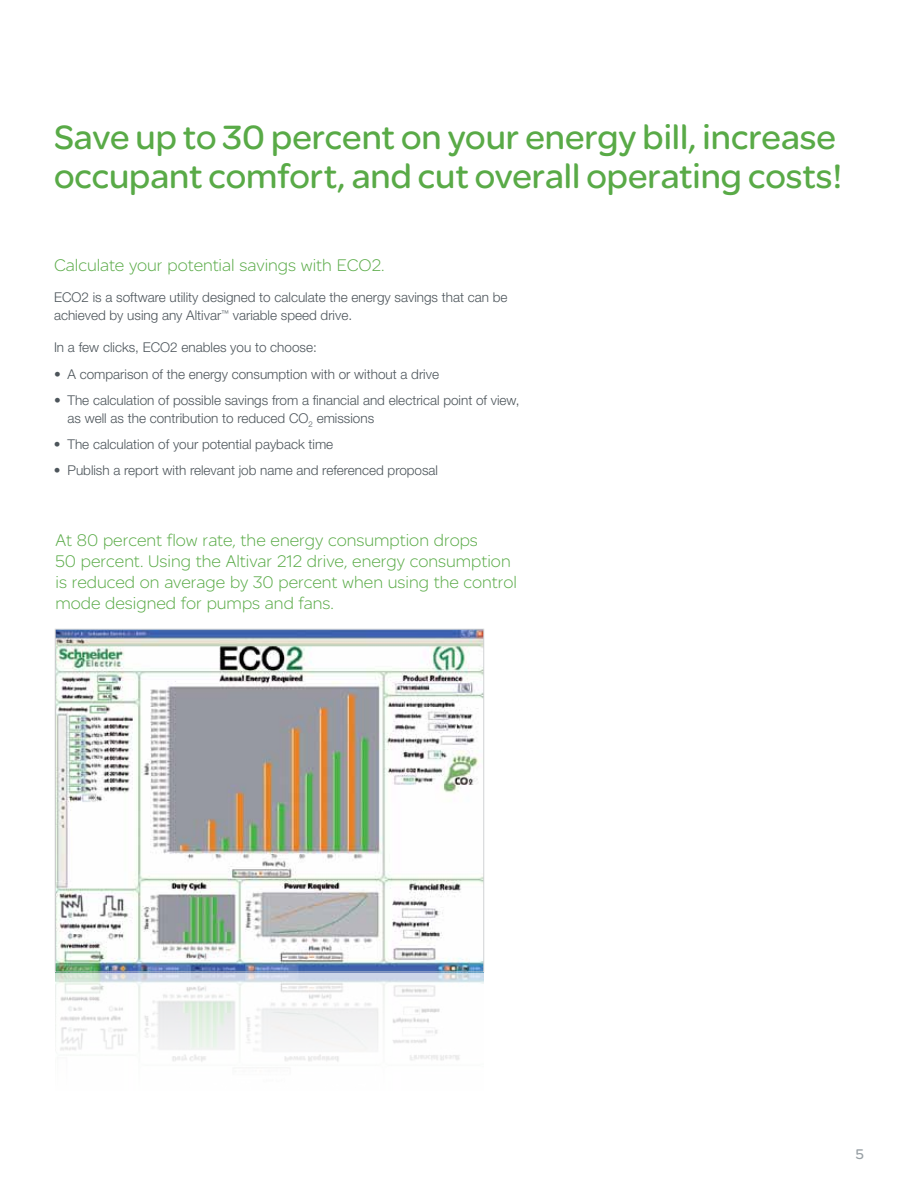
<style>
.page{position:relative;width:918px;height:1188px;background:#fff}
.page>*{position:absolute;margin:0;border:0;box-sizing:border-box;transform-origin:0 0}
.t1{font:36px/39px "SE Optimist";color:#59aa47}
.t2{font:300 18px/21px "SE Optimist";color:#59aa47}
.t3{font:15px "SE Optimist";color:#979fa4}
.t4{font:300 13.5px/18px "Helvetica Neue LT Std";color:#4d555b}
</style>
<div class="page">
<img style="left:55px;top:631px;width:429px;height:431px">
<div style="left:55px;top:629px;width:429px;height:343px;border:1px solid #d0d2d4"></div>
<h1 class="t1" style="left:54px;top:117px;width:790px">Save up to 30 percent on your energy bill, increase occupant comfort, and cut overall operating costs!</h1>
<h2 class="t2" style="left:54px;top:254px;width:332px">Calculate your potential savings with ECO2.</h2>
<p class="t4" style="left:54px;top:288px;width:455px">ECO2 is a software utility designed to calculate the energy savings that can be achieved by using any Altivar<sup>™</sup> variable speed drive.</p>
<p class="t4" style="left:54px;top:338px;width:264px">In a few clicks, ECO2 enables you to choose:</p>
<p class="t4" style="left:54px;top:365px;width:387px">• A comparison of the energy consumption with or without a drive</p>
<p class="t4" style="left:68px;top:391px;width:454px;text-indent:-14px">• The calculation of possible savings from a financial and electrical point of view, as well as the contribution to reduced CO<sub>2</sub> emissions</p>
<p class="t4" style="left:54px;top:435px;width:281px">• The calculation of your potential payback time</p>
<p class="t4" style="left:54px;top:461px;width:386px">• Publish a report with relevant job name and referenced proposal</p>
<h2 class="t2" style="left:56px;top:529px;width:463px">At 80 percent flow rate, the energy consumption drops<br>50 percent. Using the Altivar 212 drive, energy consumption is reduced on average by 30 percent when using the control mode designed for pumps and fans.</h2>
<p class="t3" style="left:856px;top:1144px;width:10px">5</p>
</div>
